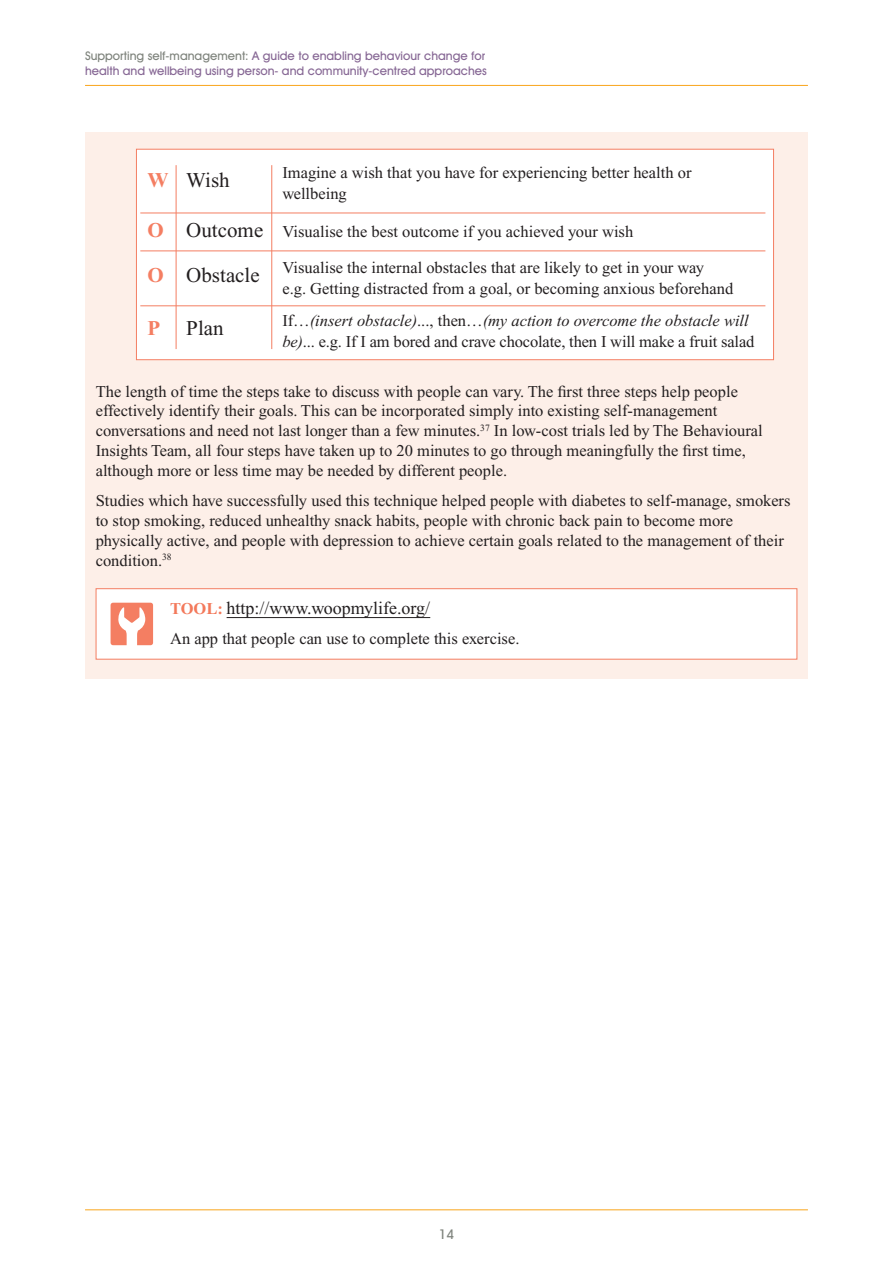
<style>
.page{position:relative;width:893px;height:1263px;background:#fff}
.page>*{position:absolute;margin:0;border:0;box-sizing:border-box;transform-origin:0 0}
.t1{font:21px "Times New Roman";color:#231f20}
.t2{font:18px "Times New Roman";color:#231f20}
.t3{font:16.5px/19.8px "Times New Roman";color:#231f20}
.t4{font:500 13.5px "Avant Garde IT Cby BT";color:#7f847d}
.t5{font:500 12px/15px "Avant Garde IT Cby BT";color:#876895}
.s1{color:#7f847d}
.s2{font-weight:700;color:#f47e62}
.s3{font-weight:700;font-size:21px;color:#f47e62}
.s4{font-size:21px}
.s5{font-style:italic}
.s6{font-weight:700;font-size:16.5px;color:#f3795b}
</style>
<div class="page">
<hr style="left:85px;top:1209px;width:723px;height:1px;background:#f9a51b">
<hr style="left:85px;top:85px;width:723px;height:1px;background:#f9a51b">
<div style="left:85px;top:132px;width:723px;height:547px;background:#fdefe8"></div>
<div style="left:136px;top:149px;width:637px;height:211px;background:#fff"></div>
<div style="left:136px;top:149px;width:638px;height:211px;border:1px solid #f47e62"></div>
<hr style="left:176px;top:165px;width:1px;height:184px;background:#f47e62">
<hr style="left:271px;top:165px;width:1px;height:184px;background:#f47e62">
<hr style="left:140px;top:213px;width:625px;height:1px;background:#f47e62">
<hr style="left:140px;top:305px;width:625px;height:1px;background:#f47e62">
<hr style="left:140px;top:250px;width:625px;height:1px;background:#f47e62">
<div style="left:96px;top:588px;width:701px;height:71px;background:#fff;border:1px solid #f47e62"></div>
<svg style="left:111px;top:603px;width:42px;height:42px"></svg>
<hr style="left:227px;top:617px;width:203px;height:1px;background:#231f20">
<p class="t5" style="left:85px;top:48px;width:403px"><span class="s1">Supporting self-management:</span> A guide to enabling behaviour change for health and wellbeing using person- and community-centred approaches</p>
<p class="t1" style="left:147px;top:169px;width:84px"><span class="s2">W</span> Wish</p>
<p class="t3" style="left:282px;top:162px;width:411px;line-height:21px">Imagine a wish that you have for experiencing better health or wellbeing</p>
<p class="t3" style="left:147px;top:213px;width:558px;line-height:36.3px"><span class="s3">O</span> <span class="s4">Outcome</span> Visualise the best outcome if you achieved your wish<br><span class="s3">O</span> <span class="s4">Obstacle</span> Visualise the internal obstacles that are likely to get in your way</p>
<p class="t3" style="left:282px;top:279px;width:452px">e.g. Getting distracted from a goal, or becoming anxious beforehand</p>
<p class="t1" style="left:147px;top:316px;width:78px"><span class="s2">P</span> Plan</p>
<p class="t3" style="left:282px;top:310px;width:474px;line-height:21px">If…<span class="s5">(insert obstacle)</span>..., then…<span class="s5">(my action to overcome the obstacle will be)</span>... e.g. If I am bored and crave chocolate, then I will make a fruit salad</p>
<p class="t3" style="left:96px;top:381px;width:669px">The length of time the steps take to discuss with people can vary. The first three steps help people effectively identify their goals. This can be incorporated simply into existing self-management conversations and need not last longer than a few minutes.<sup>37</sup> In low-cost trials led by The Behavioural Insights Team, all four steps have taken up to 20 minutes to go through meaningfully the first time, although more or less time may be needed by different people.</p>
<p class="t3" style="left:96px;top:491px;width:696px">Studies which have successfully used this technique helped people with diabetes to self-manage, smokers to stop smoking, reduced unhealthy snack habits, people with chronic back pain to become more physically active, and people with depression to achieve certain goals related to the management of their condition.<sup>38</sup></p>
<p class="t2" style="left:170px;top:598px;width:262px"><span class="s6">TOOL:</span> http://www.woopmylife.org/</p>
<p class="t3" style="left:170px;top:629px;width:351px">An app that people can use to complete this exercise.</p>
<p class="t4" style="left:439px;top:1226px;width:17px">14</p>
</div>
